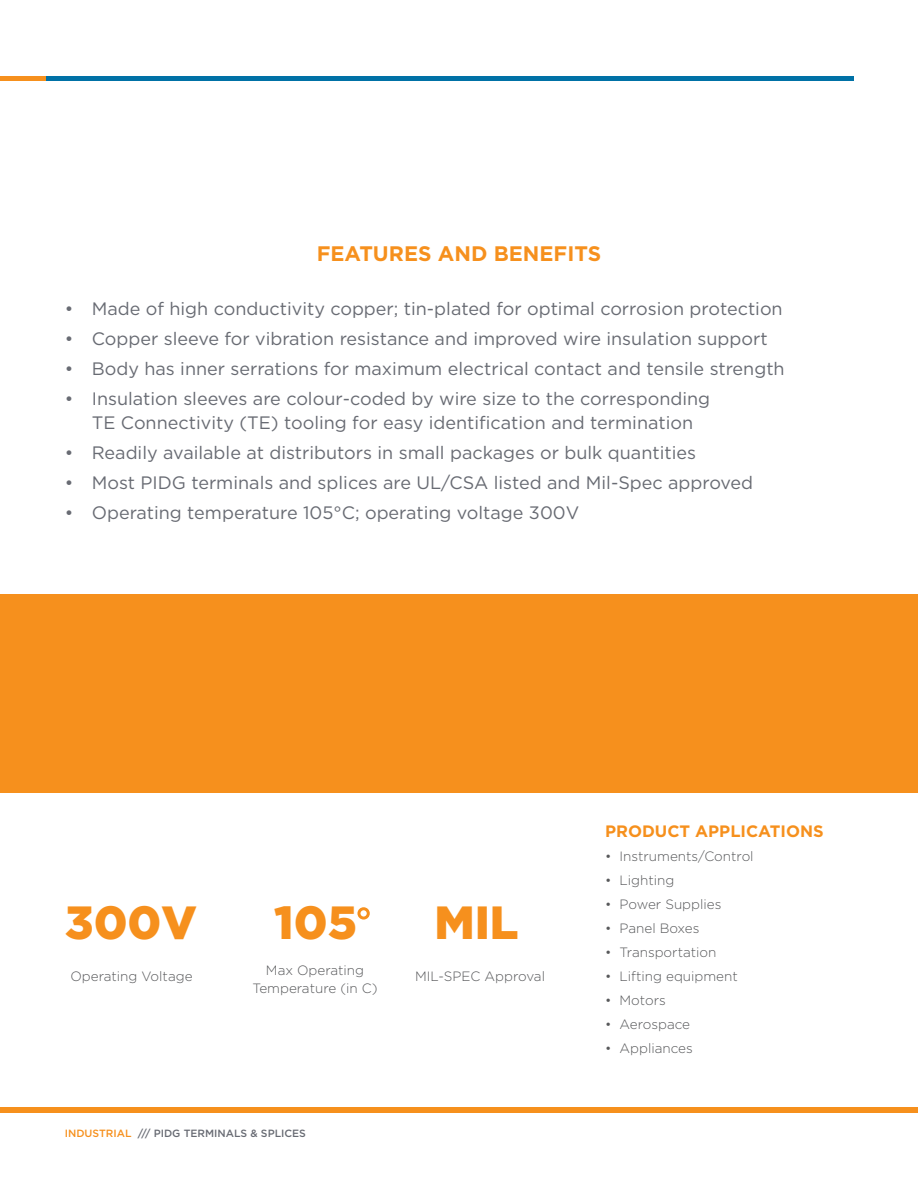
<style>
.page{position:relative;width:918px;height:1188px;background:#fff}
.page>*{position:absolute;margin:0;border:0;box-sizing:border-box;transform-origin:0 0}
.t1{font:900 46.5px "Gotham";color:#f6901d}
.t2{font:700 21px "Gotham";color:#f6901d}
.t3{font:18px/24px "Gotham";color:#686b73;text-align:center}
.t4{font:700 16.5px "Gotham";color:#f6901d}
.t5{font:300 13.5px/18px "Gotham";color:#57585a;text-align:center}
.t6{font:500 10.5px "Gotham";color:#686b73}
.s1{color:#f6901d}
</style>
<div class="page">
<div style="left:0;top:76px;width:47px;height:5px;background:#f6901d"></div>
<div style="left:46px;top:76px;width:807px;height:5px;background:#0071a6"></div>
<div style="left:0;top:594px;width:918px;height:199px;background:#f6901d"></div>
<div style="left:0;top:1107px;width:918px;height:6px;background:#f6901d"></div>
<div style="left:357px;top:907px;width:13px;height:13px;border:3px solid #f6901d;border-radius:50%"></div>
<p class="t2" style="left:317px;top:244px;width:286px">FEATURES AND BENEFITS</p>
<p class="t3" style="left:65px;top:298px;width:719px">• Made of high conductivity copper; tin-plated for optimal corrosion protection</p>
<p class="t3" style="left:65px;top:328px;width:704px">• Copper sleeve for vibration resistance and improved wire insulation support</p>
<p class="t3" style="left:65px;top:358px;width:721px">• Body has inner serrations for maximum electrical contact and tensile strength</p>
<p class="t3" style="left:65px;top:388px;width:647px">• Insulation sleeves are colour-coded by wire size to the corresponding<br>TE Connectivity (TE) tooling for easy identification and termination</p>
<p class="t3" style="left:65px;top:442px;width:633px">• Readily available at distributors in small packages or bulk quantities</p>
<p class="t3" style="left:65px;top:472px;width:690px">• Most PIDG terminals and splices are UL/CSA listed and Mil-Spec approved</p>
<p class="t3" style="left:65px;top:502px;width:516px">• Operating temperature 105°C; operating voltage 300V</p>
<h1 class="t1" style="left:65px;top:902px;width:134px">300V</h1>
<h1 class="t1" style="left:274px;top:902px;width:84px">105</h1>
<h1 class="t1" style="left:434px;top:902px;width:86px">MIL</h1>
<p class="t5" style="left:70px;top:968px;width:124px">Operating Voltage</p>
<p class="t5" style="left:252px;top:962px;width:127px">Max Operating<br>Temperature (in C)</p>
<p class="t5" style="left:415px;top:968px;width:131px">MIL-SPEC Approval</p>
<p class="t6" style="left:65px;top:1129px;width:243px"><span class="s1">INDUSTRIAL</span> /// PIDG TERMINALS &amp; SPLICES</p>
<p class="t4" style="left:605px;top:824px;width:220px">PRODUCT APPLICATIONS</p>
<p class="t5" style="left:605px;top:848px;width:150px">• Instruments/Control</p>
<p class="t5" style="left:605px;top:872px;width:71px">• Lighting</p>
<p class="t5" style="left:605px;top:896px;width:118px">• Power Supplies</p>
<p class="t5" style="left:605px;top:920px;width:96px">• Panel Boxes</p>
<p class="t5" style="left:605px;top:944px;width:113px">• Transportation</p>
<p class="t5" style="left:605px;top:968px;width:134px">• Lifting equipment</p>
<p class="t5" style="left:605px;top:992px;width:62px">• Motors</p>
<p class="t5" style="left:605px;top:1016px;width:87px">• Aerospace</p>
<p class="t5" style="left:605px;top:1040px;width:89px">• Appliances</p>
</div>
